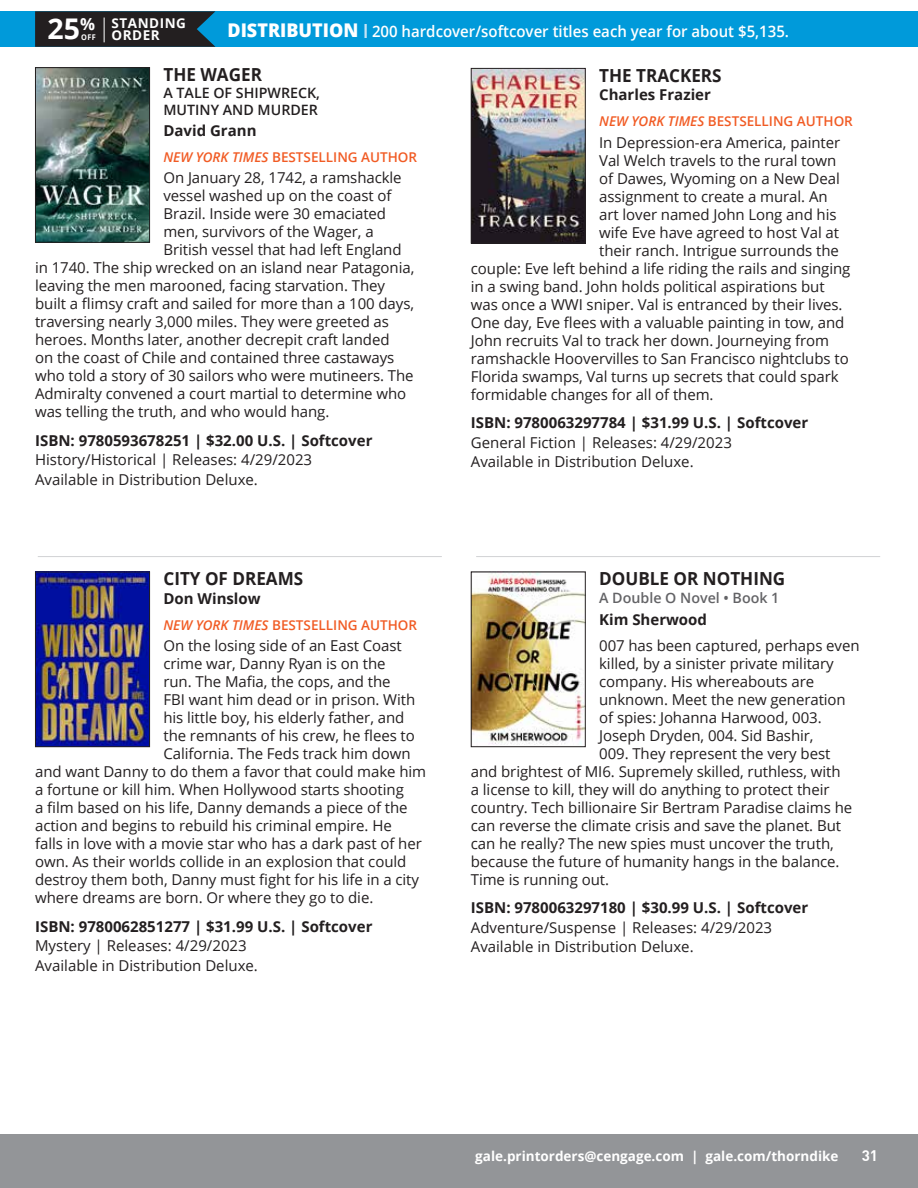
<style>
.page{position:relative;width:918px;height:1188px;background:#fff}
.page>*{position:absolute;margin:0;border:0;box-sizing:border-box;transform-origin:0 0}
.t1{font:700 28.5px "Open Sans";color:#fff}
.t2{font:700 18px "Open Sans";color:#231f20;scale:.95 1}
.t3{font:600 15.75px "Open Sans";color:#fff;scale:.95 1}
.t4{font:15px/19.5px "Open Sans";letter-spacing:-.005em;color:#231f20}
.t5{font:700 15px "Open Sans";color:#231f20}
.t6{font:700 15px "DIN Offc";color:#fff}
.t7{font:600 14.25px/16.5px "Open Sans";color:#231f20}
.t8{font:600 14.25px "Open Sans";color:#636366}
.t9{font:600 13.5px "Open Sans";color:#f15b24}
.t10{font:700 13.5px "Open Sans";color:#fff}
.t11{font:700 13.5px/12px "Open Sans";letter-spacing:.04em;color:#fff}
.s1{font-weight:800;font-size:18.9px}
.s2{font-size:19.5px;color:#c6e4f5}
.s3{font-size:7.8px}
.s4{font-style:italic}
</style>
<div class="page">
<div style="left:0;top:1134px;width:918px;height:54px;background:#939598"></div>
<div style="left:0;top:11px;width:918px;height:36px;background:#009ada"></div>
<svg style="left:35px;top:11px;width:180px;height:36px;background:#21272c"></svg>
<img style="left:37px;top:69px;width:111px;height:172px">
<div style="left:35px;top:67px;width:115px;height:176px;border:1px solid #231f20"></div>
<img style="left:37px;top:574px;width:111px;height:171px">
<div style="left:35px;top:572px;width:115px;height:175px;border:1px solid #231f20"></div>
<img style="left:473px;top:70px;width:111px;height:172px">
<div style="left:471px;top:68px;width:115px;height:176px;border:1px solid #231f20"></div>
<img style="left:473px;top:574px;width:111px;height:171px">
<div style="left:471px;top:572px;width:115px;height:175px;border:1px solid #231f20"></div>
<hr style="left:38px;top:556px;width:404px;height:1px;background:#d1d2d4">
<hr style="left:476px;top:556px;width:404px;height:1px;background:#d1d2d4">
<h1 class="t1" style="left:47px;top:9px;width:49px">25<sup>%</sup></h1>
<p class="t3" style="left:228px;top:20px;width:593px"><span class="s1">DISTRIBUTION</span> <span class="s2">I</span> 200 hardcover/softcover titles each year for about $5,135.</p>
<p class="t11" style="left:81px;top:17px;width:106px;text-indent:30px">STANDING<br><span class="s3">OFF</span> ORDER</p>
<p class="t2" style="left:163px;top:61px;width:105px">THE WAGER</p>
<p class="t7" style="left:163px;top:85px;width:158px">A TALE OF SHIPWRECK,<br>MUTINY AND MURDER</p>
<p class="t5" style="left:163px;top:120px;width:95px">David Grann</p>
<p class="t9" style="left:163px;top:148px;width:255px"><span class="s4">NEW YORK TIMES</span> BESTSELLING AUTHOR</p>
<p class="t4" style="left:163px;top:168px;width:240px">On January 28, 1742, a ramshackle</p>
<p class="t4" style="left:163px;top:186px;width:230px">vessel washed up on the coast of</p>
<p class="t4" style="left:163px;top:204px;width:224px">Brazil. Inside were 30 emaciated</p>
<p class="t4" style="left:163px;top:222px;width:212px">men, survivors of the Wager, a</p>
<p class="t4" style="left:163px;top:240px;width:240px">British vessel that had left England</p>
<p class="t4" style="left:35px;top:258px;width:381px">in 1740. The ship wrecked on an island near Patagonia,</p>
<p class="t4" style="left:35px;top:276px;width:351px">leaving the men marooned, facing starvation. They</p>
<p class="t4" style="left:35px;top:294px;width:381px">built a flimsy craft and sailed for more than a 100 days,</p>
<p class="t4" style="left:35px;top:312px;width:355px">traversing nearly 3,000 miles. They were greeted as</p>
<p class="t4" style="left:35px;top:330px;width:356px">heroes. Months later, another decrepit craft landed</p>
<p class="t4" style="left:35px;top:348px;width:361px">on the coast of Chile and contained three castaways</p>
<p class="t4" style="left:35px;top:366px;width:380px">who told a story of 30 sailors who were mutineers. The</p>
<p class="t4" style="left:35px;top:384px;width:373px">Admiralty convened a court martial to determine who</p>
<p class="t4" style="left:35px;top:402px;width:296px">was telling the truth, and who would hang.</p>
<p class="t5" style="left:35px;top:430px;width:339px">ISBN: 9780593678251 | $32.00 U.S. | Softcover</p>
<p class="t4" style="left:35px;top:450px;width:279px">History/Historical | Releases: 4/29/2023<br>Available in Distribution Deluxe.</p>
<p class="t2" style="left:599px;top:62px;width:130px">THE TRACKERS</p>
<p class="t5" style="left:599px;top:84px;width:113px">Charles Frazier</p>
<p class="t9" style="left:599px;top:112px;width:255px"><span class="s4">NEW YORK TIMES</span> BESTSELLING AUTHOR</p>
<p class="t4" style="left:599px;top:132px;width:243px">In Depression-era America, painter</p>
<p class="t4" style="left:599px;top:150px;width:239px">Val Welch travels to the rural town</p>
<p class="t4" style="left:599px;top:168px;width:242px">of Dawes, Wyoming on a New Deal</p>
<p class="t4" style="left:599px;top:186px;width:230px">assignment to create a mural. An</p>
<p class="t4" style="left:599px;top:204px;width:239px">art lover named John Long and his</p>
<p class="t4" style="left:599px;top:222px;width:241px">wife Eve have agreed to host Val at</p>
<p class="t4" style="left:599px;top:240px;width:241px">their ranch. Intrigue surrounds the</p>
<p class="t4" style="left:471px;top:258px;width:381px">couple: Eve left behind a life riding the rails and singing</p>
<p class="t4" style="left:471px;top:276px;width:355px">in a swing band. John holds political aspirations but</p>
<p class="t4" style="left:471px;top:294px;width:373px">was once a WWI sniper. Val is entranced by their lives.</p>
<p class="t4" style="left:471px;top:312px;width:375px">One day, Eve flees with a valuable painting in tow, and</p>
<p class="t4" style="left:471px;top:330px;width:360px">John recruits Val to track her down. Journeying from</p>
<p class="t4" style="left:471px;top:348px;width:379px">ramshackle Hoovervilles to San Francisco nightclubs to</p>
<p class="t4" style="left:471px;top:366px;width:369px">Florida swamps, Val turns up secrets that could spark</p>
<p class="t4" style="left:471px;top:384px;width:244px">formidable changes for all of them.</p>
<p class="t5" style="left:471px;top:412px;width:339px">ISBN: 9780063297784 | $31.99 U.S. | Softcover</p>
<p class="t4" style="left:471px;top:432px;width:263px">General Fiction | Releases: 4/29/2023<br>Available in Distribution Deluxe.</p>
<p class="t2" style="left:163px;top:566px;width:149px">CITY OF DREAMS</p>
<p class="t5" style="left:163px;top:588px;width:99px">Don Winslow</p>
<p class="t9" style="left:163px;top:616px;width:255px"><span class="s4">NEW YORK TIMES</span> BESTSELLING AUTHOR</p>
<p class="t4" style="left:163px;top:636px;width:240px">On the losing side of an East Coast</p>
<p class="t4" style="left:163px;top:654px;width:224px">crime war, Danny Ryan is on the</p>
<p class="t4" style="left:163px;top:672px;width:229px">run. The Mafia, the cops, and the</p>
<p class="t4" style="left:163px;top:690px;width:253px">FBI want him dead or in prison. With</p>
<p class="t4" style="left:163px;top:708px;width:242px">his little boy, his elderly father, and</p>
<p class="t4" style="left:163px;top:726px;width:253px">the remnants of his crew, he flees to</p>
<p class="t4" style="left:163px;top:744px;width:249px">California. The Feds track him down</p>
<p class="t4" style="left:35px;top:762px;width:393px">and want Danny to do them a favor that could make him</p>
<p class="t4" style="left:35px;top:780px;width:370px">a fortune or kill him. When Hollywood starts shooting</p>
<p class="t4" style="left:35px;top:798px;width:374px">a film based on his life, Danny demands a piece of the</p>
<p class="t4" style="left:35px;top:816px;width:358px">action and begins to rebuild his criminal empire. He</p>
<p class="t4" style="left:35px;top:834px;width:388px">falls in love with a movie star who has a dark past of her</p>
<p class="t4" style="left:35px;top:852px;width:373px">own. As their worlds collide in an explosion that could</p>
<p class="t4" style="left:35px;top:870px;width:385px">destroy them both, Danny must fight for his life in a city</p>
<p class="t4" style="left:35px;top:888px;width:340px">where dreams are born. Or where they go to die.</p>
<p class="t5" style="left:35px;top:916px;width:339px">ISBN: 9780062851277 | $31.99 U.S. | Softcover</p>
<p class="t4" style="left:35px;top:936px;width:224px">Mystery | Releases: 4/29/2023<br>Available in Distribution Deluxe.</p>
<p class="t2" style="left:599px;top:566px;width:197px">DOUBLE OR NOTHING</p>
<p class="t8" style="left:599px;top:588px;width:182px">A Double O Novel • Book 1</p>
<p class="t5" style="left:599px;top:609px;width:109px">Kim Sherwood</p>
<p class="t4" style="left:599px;top:635px;width:262px">007 has been captured, perhaps even</p>
<p class="t4" style="left:599px;top:653px;width:236px">killed, by a sinister private military</p>
<p class="t4" style="left:599px;top:671px;width:217px">company. His whereabouts are</p>
<p class="t4" style="left:599px;top:689px;width:248px">unknown. Meet the new generation</p>
<p class="t4" style="left:599px;top:707px;width:224px">of spies: Johanna Harwood, 003.</p>
<p class="t4" style="left:599px;top:725px;width:216px">Joseph Dryden, 004. Sid Bashir,</p>
<p class="t4" style="left:599px;top:743px;width:233px">009. They represent the very best</p>
<p class="t4" style="left:471px;top:761px;width:371px">and brightest of MI6. Supremely skilled, ruthless, with</p>
<p class="t4" style="left:471px;top:779px;width:360px">a license to kill, they will do anything to protect their</p>
<p class="t4" style="left:471px;top:797px;width:383px">country. Tech billionaire Sir Bertram Paradise claims he</p>
<p class="t4" style="left:471px;top:815px;width:372px">can reverse the climate crisis and save the planet. But</p>
<p class="t4" style="left:471px;top:833px;width:364px">can he really? The new spies must uncover the truth,</p>
<p class="t4" style="left:471px;top:851px;width:370px">because the future of humanity hangs in the balance.</p>
<p class="t4" style="left:471px;top:869px;width:140px">Time is running out.</p>
<p class="t5" style="left:471px;top:897px;width:339px">ISBN: 9780063297180 | $30.99 U.S. | Softcover</p>
<p class="t4" style="left:471px;top:917px;width:303px">Adventure/Suspense | Releases: 4/29/2023<br>Available in Distribution Deluxe.</p>
<p class="t10" style="left:475px;top:1146px;width:365px">gale.printorders@cengage.com | gale.com/thorndike</p>
<p class="t6" style="left:862px;top:1146px;width:18px">31</p>
</div>
